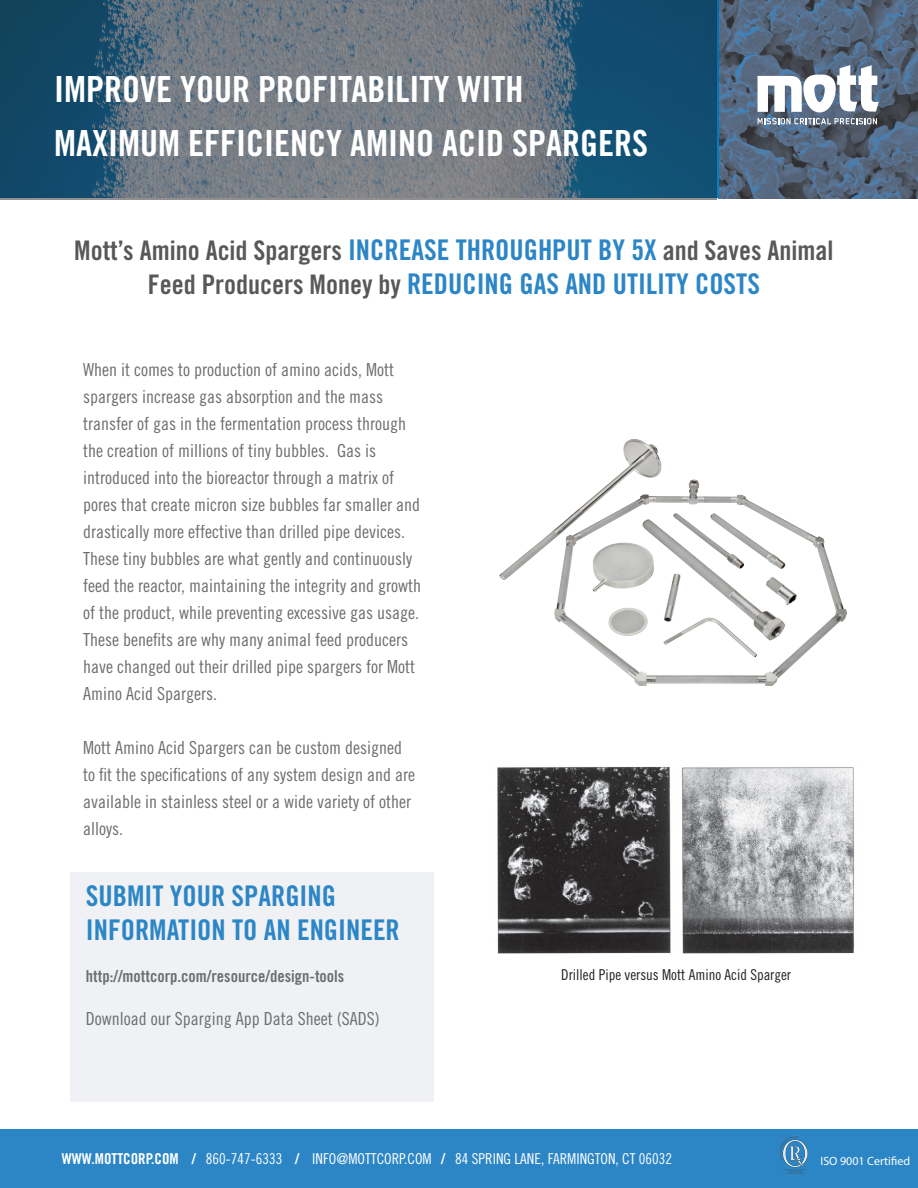
<style>
.page{position:relative;width:918px;height:1188px;background:#fff}
.page>*{position:absolute;margin:0;border:0;box-sizing:border-box;transform-origin:0 0}
.t1{font:36px "Trade Gothic LT Std Bd Cn 20";color:#fff}
.t2{font:28.5px/34.2px "Trade Gothic LT Std Bd Cn 20";color:#2c86c6}
.t3{font:27px "Trade Gothic LT Std Bd Cn 20";color:#57585a}
.t4{font:18px/27px "Trade Gothic LT Std Cn 18";color:#6c6d70}
.t5{font:16.5px "Trade Gothic LT Std Bd Cn 20";color:#6c6d70}
.t6{font:15px "Trade Gothic LT Std Cn 18";color:#fff}
.t7{font:15px "Trade Gothic LT Std Cn 18";color:#231f20}
.t8{font:12px "Myriad Pro";color:#fff}
.s1{font-size:28.5px;color:#2c86c6}
.s2{font-size:27px;color:#57585a}
.s3{font-family:"Trade Gothic LT Std Bd Cn 20"}
</style>
<div class="page">
<img style="left:718px;top:0;width:200px;height:199px">
<svg style="left:758px;top:65px;width:121px;height:47px"></svg>
<svg style="left:758px;top:118px;width:119px;height:6px"></svg>
<div style="left:0;top:1130px;width:918px;height:58px;background:#2c86c6"></div>
<div style="left:70px;top:872px;width:364px;height:230px;background:#eff1f5"></div>
<img style="left:779px;top:1135px;width:29px;height:40px">
<img style="left:499px;top:439px;width:348px;height:247px">
<img style="left:497px;top:767px;width:358px;height:187px">
<svg style="left:0;top:0;width:717px;height:199px;background:#506a7b"></svg>
<p class="t1" style="left:54px;top:67px;width:471px">IMPROVE YOUR PROFITABILITY WITH</p>
<p class="t1" style="left:54px;top:121px;width:595px">MAXIMUM EFFICIENCY AMINO ACID SPARGERS</p>
<p class="t3" style="left:74px;top:234px;width:761px">Mott’s Amino Acid Spargers <span class="s1">INCREASE THROUGHPUT BY 5X</span> and Saves Animal</p>
<p class="t2" style="left:148px;top:266px;width:614px"><span class="s2">Feed Producers Money by</span> REDUCING GAS AND UTILITY COSTS</p>
<p class="t4" style="left:83px;top:356px;width:339px">When it comes to production of amino acids, Mott spargers increase gas absorption and the mass transfer of gas in the fermentation process through the creation of millions of tiny bubbles. Gas is introduced into the bioreactor through a matrix of pores that create micron size bubbles far smaller and drastically more effective than drilled pipe devices.<br>These tiny bubbles are what gently and continuously feed the reactor, maintaining the integrity and growth of the product, while preventing excessive gas usage.<br>These benefits are why many animal feed producers have changed out their drilled pipe spargers for Mott Amino Acid Spargers.</p>
<p class="t4" style="left:83px;top:734px;width:333px">Mott Amino Acid Spargers can be custom designed to fit the specifications of any system design and are available in stainless steel or a wide variety of other alloys.</p>
<p class="t2" style="left:86px;top:879px;width:315px">SUBMIT YOUR SPARGING<br>INFORMATION TO AN ENGINEER</p>
<p class="t5" style="left:86px;top:966px;width:260px">http://mottcorp.com/resource/design-tools</p>
<p class="t4" style="left:86px;top:1005px;width:295px">Download our Sparging App Data Sheet (SADS)</p>
<p class="t7" style="left:561px;top:965px;width:231px">Drilled Pipe versus Mott Amino Acid Sparger</p>
<p class="t6" style="left:62px;top:1149px;width:612px"><span class="s3">WWW.MOTTCORP.COM /</span> 860-747-6333 <span class="s3">/</span> INFO@MOTTCORP.COM <span class="s3">/</span> 84 SPRING LANE, FARMINGTON, CT 06032</p>
<p class="t8" style="left:820px;top:1153px;width:91px">ISO 9001 Certified</p>
</div>
